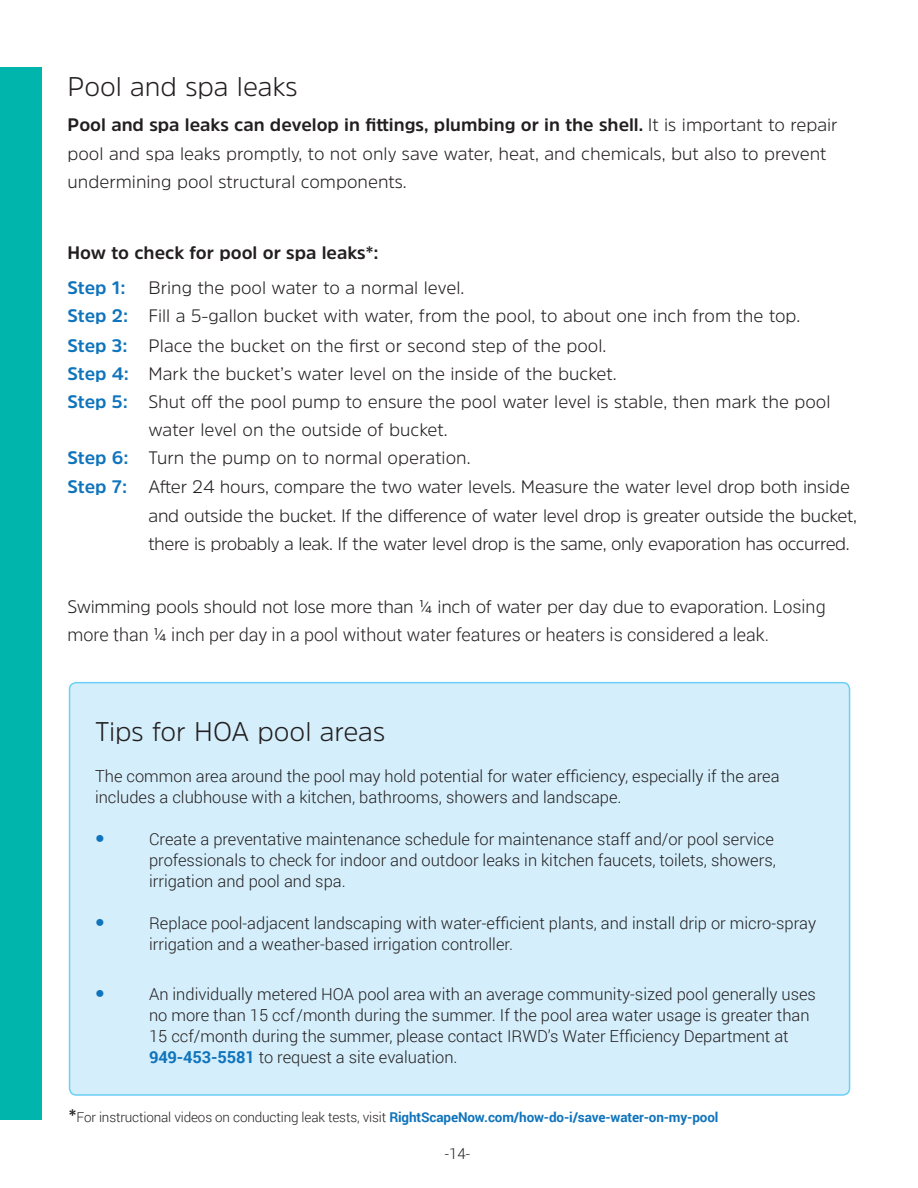
<style>
.page{position:relative;width:918px;height:1188px;background:#fff}
.page>*{position:absolute;margin:0;border:0;box-sizing:border-box;transform-origin:0 0}
.t1{font:300 27px "Amsi Pro";color:#231f20}
.t2{font:700 24px "Amsi Pro";color:#1074bc}
.t3{font:300 18px/28.5px "Amsi Pro";letter-spacing:-.01em;color:#231f20}
.t4{font:300 18px "Roboto";color:#231f20}
.t5{font:700 18px "Amsi Pro";color:#231f20}
.t6{font:700 18px "Amsi Pro";color:#1074bc}
.t7{font:300 16.5px/21px "Roboto";color:#231f20}
.t8{font:300 15px "Roboto";color:#231f20}
.t9{font:300 13.5px "Roboto";letter-spacing:-.01em;color:#231f20}
.s1{font-weight:700}
.s2{font-weight:700;color:#1074bc}
.s3{font-family:"Roboto"}
.s4{font-family:"Amsi Pro";font-weight:700;font-size:18px}
</style>
<div class="page">
<div style="left:0;top:68px;width:41px;height:1052px;background:#00b5ac"></div>
<div style="left:70px;top:683px;width:780px;height:412px;background:#d4effb;border-radius:7px"></div>
<div style="left:69px;top:682px;width:781px;height:414px;border:2px solid #6bcff6;border-radius:7px"></div>
<h1 class="t1" style="left:68px;top:68px;width:232px">Pool and spa leaks</h1>
<p class="t3" style="left:68px;top:110px;width:772px"><span class="s1">Pool and spa leaks can develop in fittings, plumbing or in the shell.</span> It is important to repair pool and spa leaks promptly, to not only save water, heat, and chemicals, but also to prevent undermining pool structural components.</p>
<p class="t5" style="left:68px;top:240px;width:313px">How to check for pool or spa leaks*:</p>
<p class="t6" style="left:68px;top:275px;width:60px">Step 1:</p>
<p class="t3" style="left:148px;top:273px;width:317px">Bring the pool water to a normal level.</p>
<p class="t3" style="left:68px;top:301px;width:734px"><span class="s2">Step 2:</span> Fill a 5-gallon bucket with water, from the pool, to about one inch from the top.</p>
<p class="t3" style="left:68px;top:330px;width:540px"><span class="s2">Step 3:</span> Place the bucket on the first or second step of the pool.</p>
<p class="t3" style="left:68px;top:359px;width:551px"><span class="s2">Step 4:</span> Mark the bucket’s water level on the inside of the bucket.</p>
<p class="t3" style="left:68px;top:387px;width:765px"><span class="s2">Step 5:</span> Shut off the pool pump to ensure the pool water level is stable, then mark the pool</p>
<p class="t3" style="left:148px;top:415px;width:301px">water level on the outside of bucket.</p>
<p class="t3" style="left:68px;top:443px;width:405px"><span class="s2">Step 6:</span> Turn the pump on to normal operation.</p>
<p class="t3" style="left:68px;top:472px;width:784px"><span class="s2">Step 7:</span> After 24 hours, compare the two water levels. Measure the water level drop both inside</p>
<p class="t3" style="left:148px;top:501px;width:710px">and outside the bucket. If the difference of water level drop is greater outside the bucket,</p>
<p class="t3" style="left:148px;top:529px;width:703px">there is probably a leak. If the water level drop is the same, only evaporation has occurred.</p>
<p class="t3" style="left:68px;top:591px;width:760px">Swimming pools should not lose more than <span class="s3">¼</span> inch of water per day due to evaporation. <span class="s3">Losing</span></p>
<p class="t4" style="left:68px;top:622px;width:703px">more than ¼ inch per day in a pool without water features or heaters is considered a leak.</p>
<h1 class="t1" style="left:95px;top:713px;width:292px">Tips for HOA pool areas</h1>
<p class="t7" style="left:95px;top:765px;width:686px">The common area around the pool may hold potential for water efficiency, especially if the area includes a clubhouse with a kitchen, bathrooms, showers and landscape.</p>
<h2 class="t2" style="left:95px;top:820px;width:11px">•</h2>
<p class="t7" style="left:149px;top:828px;width:628px;text-align:justify">Create a preventative maintenance schedule for maintenance staff and/or pool service professionals to check for indoor and outdoor leaks in kitchen faucets, toilets, showers, irrigation and pool and spa.</p>
<h2 class="t2" style="left:95px;top:904px;width:11px">•</h2>
<p class="t7" style="left:149px;top:912px;width:669px">Replace pool-adjacent landscaping with water-efficient plants, and install drip or micro-spray irrigation and a weather-based irrigation controller.</p>
<h2 class="t2" style="left:95px;top:975px;width:11px">•</h2>
<p class="t7" style="left:149px;top:983px;width:668px">An individually metered HOA pool area with an average community-sized pool generally uses no more than 15 ccf /month during the summer. If the pool area water usage is greater than 15 ccf/month during the summer, please contact IRWD’s Water Efficiency Department at <span class="s2">949-453-5581</span> to request a site evaluation.</p>
<p class="t9" style="left:69px;top:1108px;width:651px"><span class="s4">*</span>For instructional videos on conducting leak tests, visit <span class="s2">RightScapeNow.com/how-do-i/save-water-on-my-pool</span></p>
<p class="t8" style="left:445px;top:1144px;width:27px">-14-</p>
</div>
